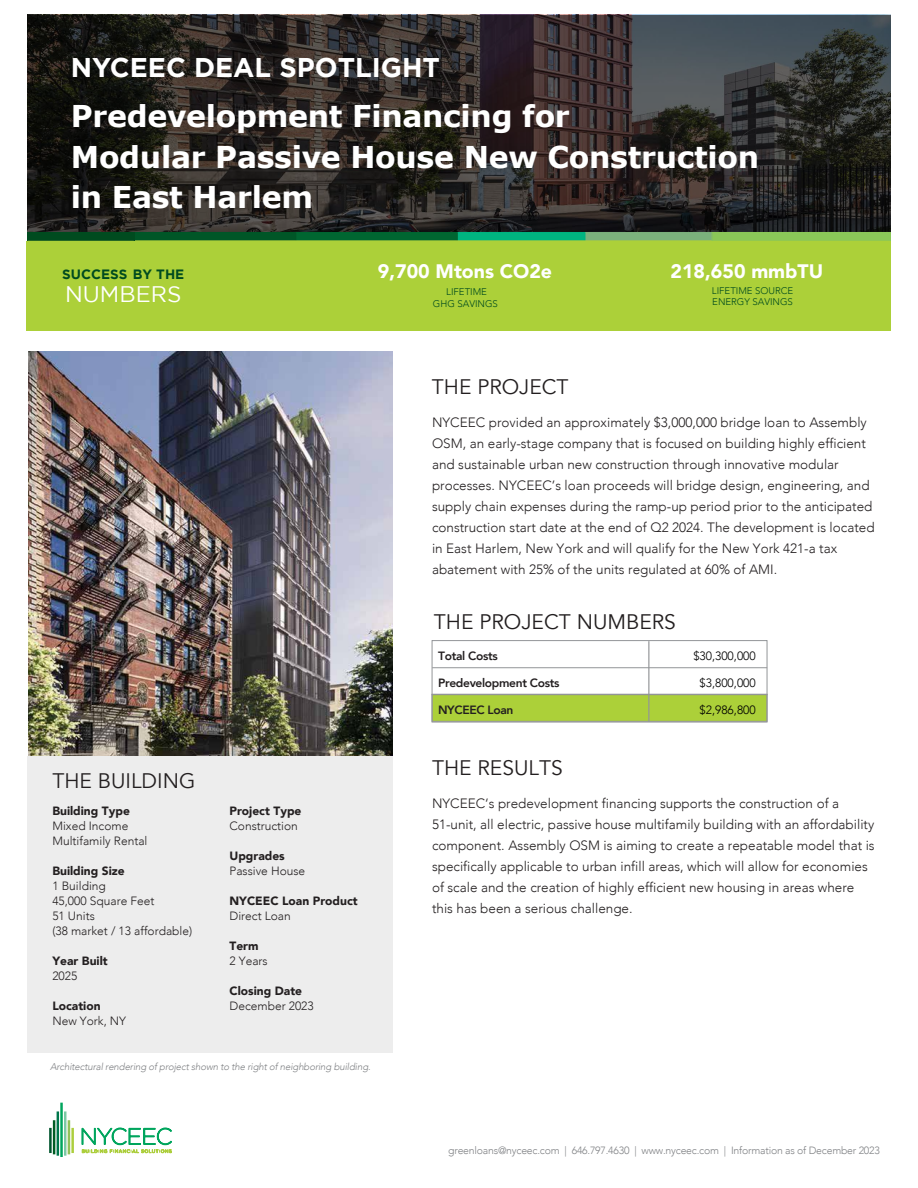
<style>
.page{position:relative;width:918px;height:1188px;background:#fff}
.page>*{position:absolute;margin:0;border:0;box-sizing:border-box;transform-origin:0 0}
.t1{font:700 30px/40.5px "Verdana";letter-spacing:-.01em;color:#fff}
.t2{font:700 27px "Gotham";color:#fff}
.t3{font:22.5px "Gotham";color:#fff}
.t4{font:21px "Avenir";color:#231f20}
.t5{font:21px "Avenir";color:#221e1f}
.t6{font:900 19.5px "Avenir";color:#fff}
.t7{font:300 13.5px/21px "Avenir";color:#231f20}
.t8{font:700 13.5px "Gotham";color:#004b1f}
.t9{font:300 12px/15px "Avenir";color:#231f20}
.t10{font:900 12px "Avenir";color:#231f20}
.t11{font:800 12px "Avenir";letter-spacing:-.03em;color:#231f20}
.t12{font:300 12px "Avenir";color:#000}
.t13{font:300 10.5px "Avenir";letter-spacing:-.02em;color:#808285}
.t14{font:italic 300 9.75px "Avenir";letter-spacing:-.015em;color:#808285}
.t15{font:300 9.6px/11.6px "Avenir";color:#004b1f}
</style>
<div class="page">
<svg style="left:27px;top:15px;width:864px;height:217px;background:#2b2827"></svg>
<div style="left:712px;top:232px;width:179px;height:9px;background:#8ac758"></div>
<div style="left:585px;top:232px;width:127px;height:9px;background:#7bb17c;border:1px solid #7bb17c"></div>
<div style="left:457px;top:232px;width:128px;height:9px;background:#00b480;border:1px solid #00b480"></div>
<div style="left:296px;top:232px;width:161px;height:9px;background:#006631;border:1px solid #006631"></div>
<div style="left:134px;top:232px;width:162px;height:9px;background:#005627;border:1px solid #005627"></div>
<div style="left:27px;top:232px;width:107px;height:9px;background:#004b1f"></div>
<div style="left:27px;top:232px;width:107px;height:9px;border:1px solid #004b1f"></div>
<div style="left:27px;top:241px;width:864px;height:90px;background:#acd039"></div>
<img style="left:28px;top:351px;width:365px;height:405px">
<div style="left:432px;top:694px;width:335px;height:28px;background:#acd039"></div>
<div style="left:432px;top:694px;width:335px;height:29px;border:1px solid #939598"></div>
<div style="left:432px;top:640px;width:335px;height:55px;border:1px solid #939598"></div>
<hr style="left:648px;top:641px;width:1px;height:80px;background:#939598">
<hr style="left:432px;top:667px;width:335px;height:1px;background:#939598">
<div style="left:27px;top:756px;width:366px;height:297px;background:#ededed"></div>
<svg style="left:82px;top:1128px;width:90px;height:25px"></svg>
<hr style="left:49px;top:1128px;width:3px;height:25px;background:#00552e">
<hr style="left:53px;top:1120px;width:2px;height:34px;background:#005b23">
<hr style="left:57px;top:1111px;width:2px;height:45px;background:#00764b">
<hr style="left:68px;top:1120px;width:2px;height:34px;background:#91c15a">
<hr style="left:71px;top:1128px;width:3px;height:25px;background:#acce3c">
<hr style="left:64px;top:1111px;width:2px;height:45px;background:#7bc9a4">
<hr style="left:60px;top:1103px;width:3px;height:54px;background:#00a55d">
<h2 class="t2" style="left:71px;top:52px;width:371px">NYCEEC DEAL SPOTLIGHT</h2>
<h1 class="t1" style="left:71px;top:95px;width:690px">Predevelopment Financing for<br>Modular Passive House New Construction in East Harlem</h1>
<p class="t8" style="left:62px;top:266px;width:124px">SUCCESS BY THE</p>
<h3 class="t3" style="left:65px;top:282px;width:118px">NUMBERS</h3>
<h3 class="t6" style="left:378px;top:255px;width:176px">9,700 Mtons CO2e</h3>
<p class="t15" style="left:433px;top:286px;width:66px;text-align:center">LIFETIME<br>GHG SAVINGS</p>
<h3 class="t6" style="left:671px;top:255px;width:154px">218,650 mmbTU</h3>
<p class="t15" style="left:712px;top:285px;width:83px">LIFETIME SOURCE<br>ENERGY SAVINGS</p>
<h3 class="t4" style="left:52px;top:768px;width:144px">THE BUILDING</h3>
<p class="t10" style="left:52px;top:801px;width:79px">Building Type</p>
<p class="t9" style="left:52px;top:819px;width:97px">Mixed Income<br>Multifamily Rental</p>
<p class="t10" style="left:52px;top:861px;width:74px">Building Size</p>
<p class="t9" style="left:52px;top:879px;width:141px">1 Building<br>45,000 Square Feet<br>51 Units<br>(38 market / 13 affordable)</p>
<p class="t10" style="left:52px;top:951px;width:57px">Year Built</p>
<p class="t9" style="left:52px;top:969px;width:26px">2025</p>
<p class="t10" style="left:52px;top:996px;width:50px">Location</p>
<p class="t9" style="left:52px;top:1014px;width:75px">New York, NY</p>
<p class="t10" style="left:229px;top:801px;width:73px">Project Type</p>
<p class="t9" style="left:229px;top:819px;width:70px">Construction</p>
<p class="t10" style="left:229px;top:846px;width:57px">Upgrades</p>
<p class="t9" style="left:229px;top:864px;width:77px">Passive House</p>
<p class="t10" style="left:229px;top:891px;width:130px">NYCEEC Loan Product</p>
<p class="t9" style="left:229px;top:909px;width:63px">Direct Loan</p>
<p class="t10" style="left:229px;top:936px;width:31px">Term</p>
<p class="t9" style="left:229px;top:954px;width:40px">2 Years</p>
<p class="t10" style="left:229px;top:981px;width:74px">Closing Date</p>
<p class="t9" style="left:229px;top:999px;width:86px">December 2023</p>
<p class="t14" style="left:50px;top:1061px;width:322px">Architectural rendering of project shown to the right of neighboring building.</p>
<h3 class="t4" style="left:432px;top:374px;width:138px">THE PROJECT</h3>
<p class="t7" style="left:432px;top:411px;width:444px">NYCEEC provided an approximately $3,000,000 bridge loan to Assembly OSM, an early-stage company that is focused on building highly efficient and sustainable urban new construction through innovative modular processes. NYCEEC’s loan proceeds will bridge design, engineering, and supply chain expenses during the ramp-up period prior to the anticipated construction start date at the end of Q2 2024. The development is located in East Harlem, New York and will qualify for the New York 421-a tax abatement with 25% of the units regulated at 60% of AMI.</p>
<h3 class="t5" style="left:434px;top:609px;width:244px">THE PROJECT NUMBERS</h3>
<p class="t11" style="left:438px;top:647px;width:61px">Total Costs</p>
<p class="t12" style="left:693px;top:649px;width:64px">$30,300,000</p>
<p class="t11" style="left:438px;top:674px;width:123px">Predevelopment Costs</p>
<p class="t12" style="left:700px;top:676px;width:58px">$3,800,000</p>
<p class="t11" style="left:438px;top:701px;width:77px">NYCEEC Loan</p>
<p class="t12" style="left:700px;top:703px;width:58px">$2,986,800</p>
<h3 class="t4" style="left:432px;top:756px;width:132px">THE RESULTS</h3>
<p class="t7" style="left:432px;top:793px;width:444px">NYCEEC‘s predevelopment financing supports the construction of a 51-unit, all electric, passive house multifamily building with an affordability component. Assembly OSM is aiming to create a repeatable model that is specifically applicable to urban infill areas, which will allow for economies of scale and the creation of highly efficient new housing in areas where this has been a serious challenge.</p>
<p class="t13" style="left:448px;top:1144px;width:433px">greenloans@nyceec.com | 646.797.4630 | www.nyceec.com | Information as of December 2023</p>
</div>
